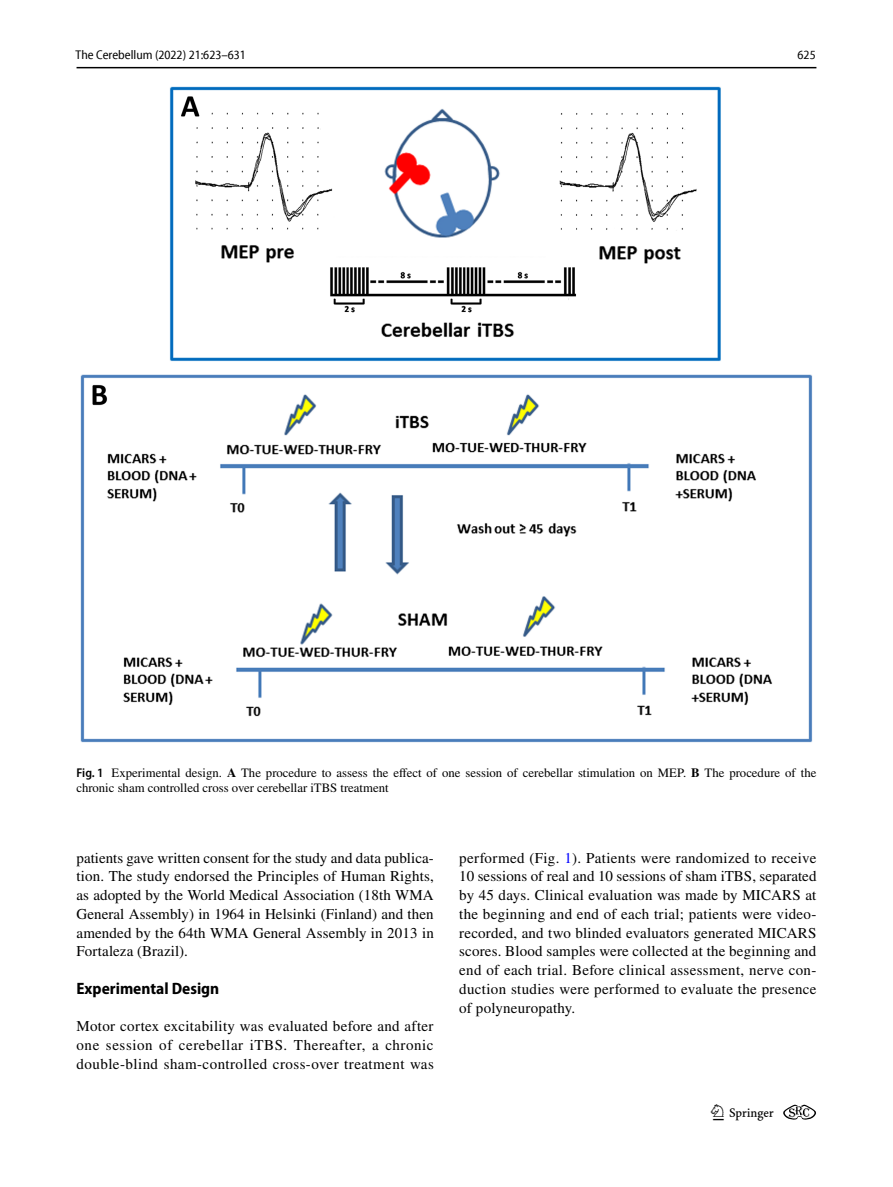
<style>
.page{position:relative;width:893px;height:1187px;background:#fff}
.page>*{position:absolute;margin:0;border:0;box-sizing:border-box;transform-origin:0 0}
.t1{font:22.5px "Springnew Regular 3";color:#000}
.t2{font:700 semi-condensed 16.5px "Myriad Pro";color:#000}
.t3{font:15px/18.8px "STIX";letter-spacing:.02em;color:#000;text-align:justify}
.t4{font:12.75px/15px "STIX";color:#000}
.t5{font:semi-condensed 12.75px "Myriad Pro Unic";color:#000}
.s1{font-family:"Myriad Pro";font-weight:600;font-stretch:semi-condensed}
.s2{font-weight:700}
.s3{color:#00f}
</style>
<div class="page">
<hr style="left:77px;top:67px;width:739px;height:1px;background:#000">
<svg style="left:783px;top:1104px;width:33px;height:15px"></svg>
<img style="left:81px;top:87px;width:731px;height:655px">
<p class="t5" style="left:76px;top:50px;width:172px">The Cerebellum (2022) 21:623–631</p>
<p class="t5" style="left:798px;top:50px;width:20px">625</p>
<p class="t4" style="left:77px;top:766px;width:741px"><span class="s1">Fig. 1</span> Experimental design. <span class="s2">A</span> The procedure to assess the effect of one session of cerebellar stimulation on MEP. <span class="s2">B</span> The procedure of the chronic sham controlled cross over cerebellar iTBS treatment</p>
<p class="t3" style="left:77px;top:849px;width:359px">patients gave written consent for the study and data publica&shy;tion. The study endorsed the Principles of Human Rights, as adopted by the World Medical Association (18th WMA General Assembly) in 1964 in Helsinki (Finland) and then amended by the 64th WMA General Assembly in 2013 in Fortaleza (Brazil).</p>
<p class="t2" style="left:77px;top:979px;width:144px">Experimental Design</p>
<p class="t3" style="left:77px;top:1017px;width:359px">Motor cortex excitability was evaluated before and after one session of cerebellar iTBS. Thereafter, a chronic double-blind sham-controlled cross-over treatment was</p>
<p class="t3" style="left:459px;top:849px;width:359px">performed (Fig. <span class="s3">1</span>). Patients were randomized to receive 10 sessions of real and 10 sessions of sham iTBS, separated by 45 days. Clinical evaluation was made by MICARS at the beginning and end of each trial; patients were video&shy;recorded, and two blinded evaluators generated MICARS scores. Blood samples were collected at the beginning and end of each trial. Before clinical assessment, nerve con&shy;duction studies were performed to evaluate the presence of polyneuropathy.</p>
<h1 class="t1" style="left:713px;top:1104px;width:62px">1 3</h1>
</div>
